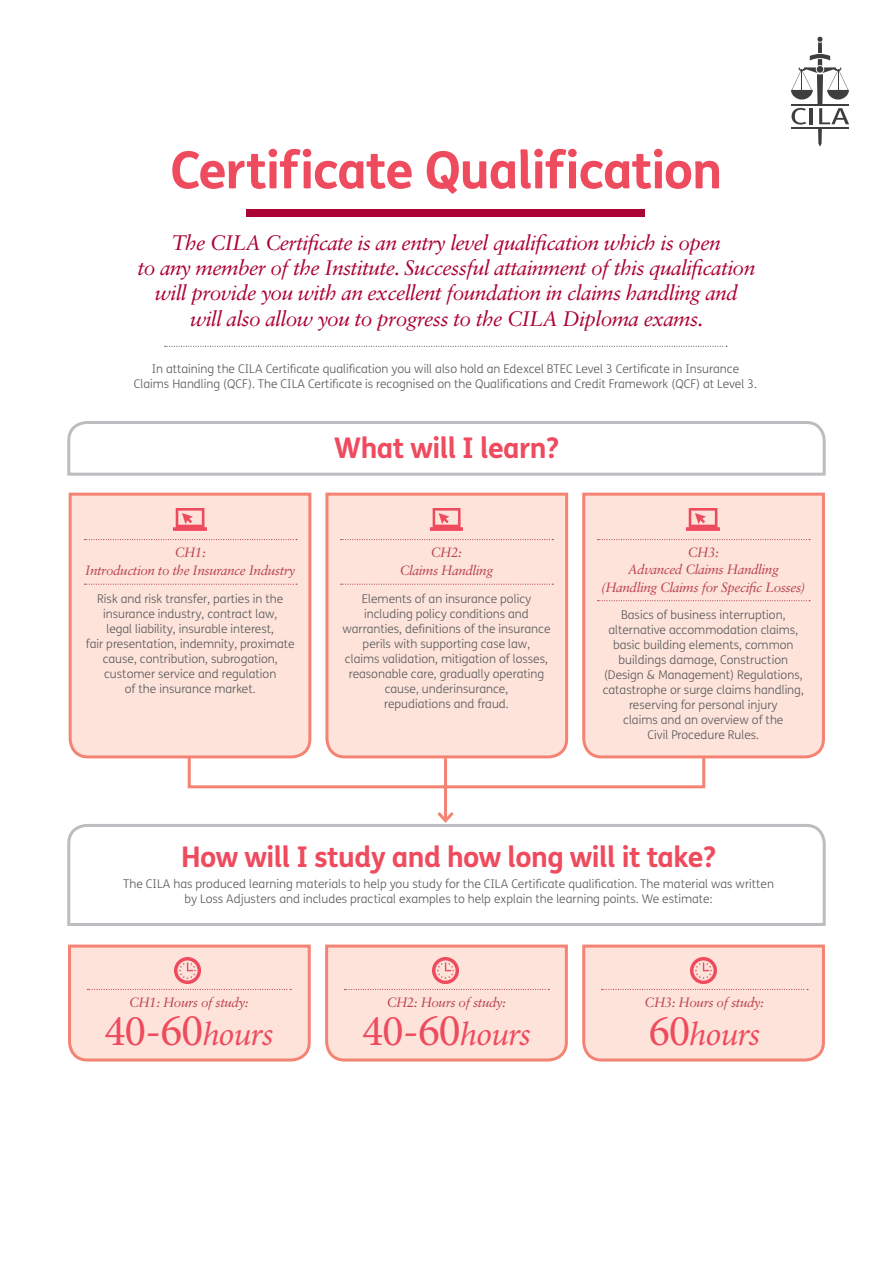
<style>
.page{position:relative;width:893px;height:1263px;background:#fff}
.page>*{position:absolute;margin:0;border:0;box-sizing:border-box;transform-origin:0 0}
.CILA_Heading{font:700 51.3px "FS Me";letter-spacing:-.02em;color:#ef4b5e}
.BIG_NUMBER_with_anot{font:italic 33.6px "Minion Pro";letter-spacing:-.03em;color:#ef4b5e}
.QUAL_Sub{font:700 28.5px "FS Me";letter-spacing:-.02em;color:#ef4b5e}
.CILA_StandFirst_D__D{font:italic 21px/25.2px "Sabon LT Std";letter-spacing:-.03em;color:#ab0333;text-align:center}
.CILA_STAT{font:italic 13.5px/18px "Sabon LT Std";letter-spacing:-.03em;color:#ba434d;text-align:center}
.CILA_Body{font:300 12px/15px "FS Me";color:#57585a;text-align:center}
.s1{font-style:normal;font-size:44.1px}
.s2{font-style:normal;font-size:45.6px}
</style>
<div class="page">
<div style="left:246px;top:209px;width:398px;height:7px;background:#ab0333"></div>
<svg style="left:791px;top:37px;width:58px;height:110px"></svg>
<hr style="left:791px;top:128px;width:58px;height:1px;background:#3e3e3f">
<svg style="left:68px;top:944px;width:243px;height:118px;background:#fcdbd2"></svg>
<img style="left:175px;top:957px;width:26px;height:26px">
<svg style="left:325px;top:944px;width:243px;height:118px;background:#fcdbd2"></svg>
<img style="left:433px;top:957px;width:25px;height:26px">
<svg style="left:582px;top:944px;width:243px;height:118px;background:#fcdbd2"></svg>
<img style="left:691px;top:957px;width:25px;height:26px">
<svg style="left:67px;top:824px;width:759px;height:102px"></svg>
<svg style="left:67px;top:421px;width:759px;height:55px"></svg>
<div style="left:68px;top:492px;width:244px;height:267px;background:#fde3da"></div>
<div style="left:325px;top:492px;width:244px;height:261px;background:#fde3da"></div>
<div style="left:582px;top:492px;width:243px;height:267px;background:#fde3da"></div>
<svg style="left:85px;top:539px;width:212px;height:1px"></svg>
<svg style="left:85px;top:584px;width:212px;height:1px"></svg>
<img style="left:174px;top:508px;width:33px;height:22px">
<svg style="left:341px;top:539px;width:212px;height:1px"></svg>
<svg style="left:341px;top:584px;width:212px;height:1px"></svg>
<img style="left:430px;top:508px;width:33px;height:22px">
<svg style="left:598px;top:539px;width:212px;height:1px"></svg>
<svg style="left:598px;top:600px;width:212px;height:1px"></svg>
<img style="left:687px;top:508px;width:33px;height:22px">
<hr style="left:444px;top:758px;width:3px;height:63px;background:#f48373">
<svg style="left:434px;top:812px;width:23px;height:13px"></svg>
<svg style="left:186px;top:753px;width:521px;height:36px"></svg>
<svg style="left:165px;top:346px;width:562px;height:1px"></svg>
<p class="CILA_Heading" style="left:170px;top:131px;width:553px">Certificate Qualification</p>
<p class="CILA_StandFirst_D__D" style="left:137px;top:230px;width:619px">The CILA Certificate is an entry level qualification which is open<br>to any member of the Institute. Successful attainment of this qualification will provide you with an excellent foundation in claims handling and will also allow you to progress to the CILA Diploma exams.</p>
<p class="CILA_Body" style="left:134px;top:361px;width:625px">In attaining the CILA Certificate qualification you will also hold an Edexcel BTEC Level 3 Certificate in Insurance<br>Claims Handling (QCF). The CILA Certificate is recognised on the Qualifications and Credit Framework (QCF) at Level 3.</p>
<p class="CILA_STAT" style="left:85px;top:543px;width:212px">CH1:<br>Introduction to the Insurance Industry</p>
<p class="CILA_Body" style="left:86px;top:591px;width:210px">Risk and risk transfer, parties in the insurance industry, contract law,<br>legal liability, insurable interest,<br>fair presentation, indemnity, proximate cause, contribution, subrogation, customer service and regulation<br>of the insurance market.</p>
<p class="QUAL_Sub" style="left:334px;top:426px;width:227px">What will I learn?</p>
<p class="CILA_STAT" style="left:400px;top:543px;width:95px">CH2:<br>Claims Handling</p>
<p class="CILA_Body" style="left:342px;top:591px;width:209px">Elements of an insurance policy including policy conditions and warranties, definitions of the insurance perils with supporting case law,<br>claims validation, mitigation of losses, reasonable care, gradually operating cause, underinsurance,<br>repudiations and fraud.</p>
<p class="CILA_STAT" style="left:628px;top:544px;width:152px;line-height:16.5px">CH3:<br>Advanced Claims Handling</p>
<p class="CILA_STAT" style="left:601px;top:578px;width:206px">(Handling Claims for Specific Losses)</p>
<p class="CILA_Body" style="left:603px;top:607px;width:203px">Basics of business interruption, alternative accommodation claims, basic building elements, common buildings damage, Construction (Design &amp; Management) Regulations, catastrophe or surge claims handling, reserving for personal injury<br>claims and an overview of the<br>Civil Procedure Rules.</p>
<p class="QUAL_Sub" style="left:181px;top:835px;width:536px">How will I study and how long will it take?</p>
<p class="CILA_Body" style="left:123px;top:876px;width:652px">The CILA has produced learning materials to help you study for the CILA Certificate qualification. The material was written by Loss Adjusters and includes practical examples to help explain the learning points. We estimate:</p>
<p class="CILA_STAT" style="left:129px;top:993px;width:121px">CH1: Hours of study:</p>
<p class="BIG_NUMBER_with_anot" style="left:105px;top:1011px;width:170px"><span class="s1">40</span><span class="s2">-60</span>hours</p>
<p class="CILA_STAT" style="left:387px;top:993px;width:121px">CH2: Hours of study:</p>
<p class="BIG_NUMBER_with_anot" style="left:362px;top:1011px;width:170px"><span class="s1">40</span><span class="s2">-60</span>hours</p>
<p class="CILA_STAT" style="left:645px;top:993px;width:121px">CH3: Hours of study:</p>
<p class="BIG_NUMBER_with_anot" style="left:649px;top:1011px;width:113px"><span class="s1">60</span>hours</p>
</div>
